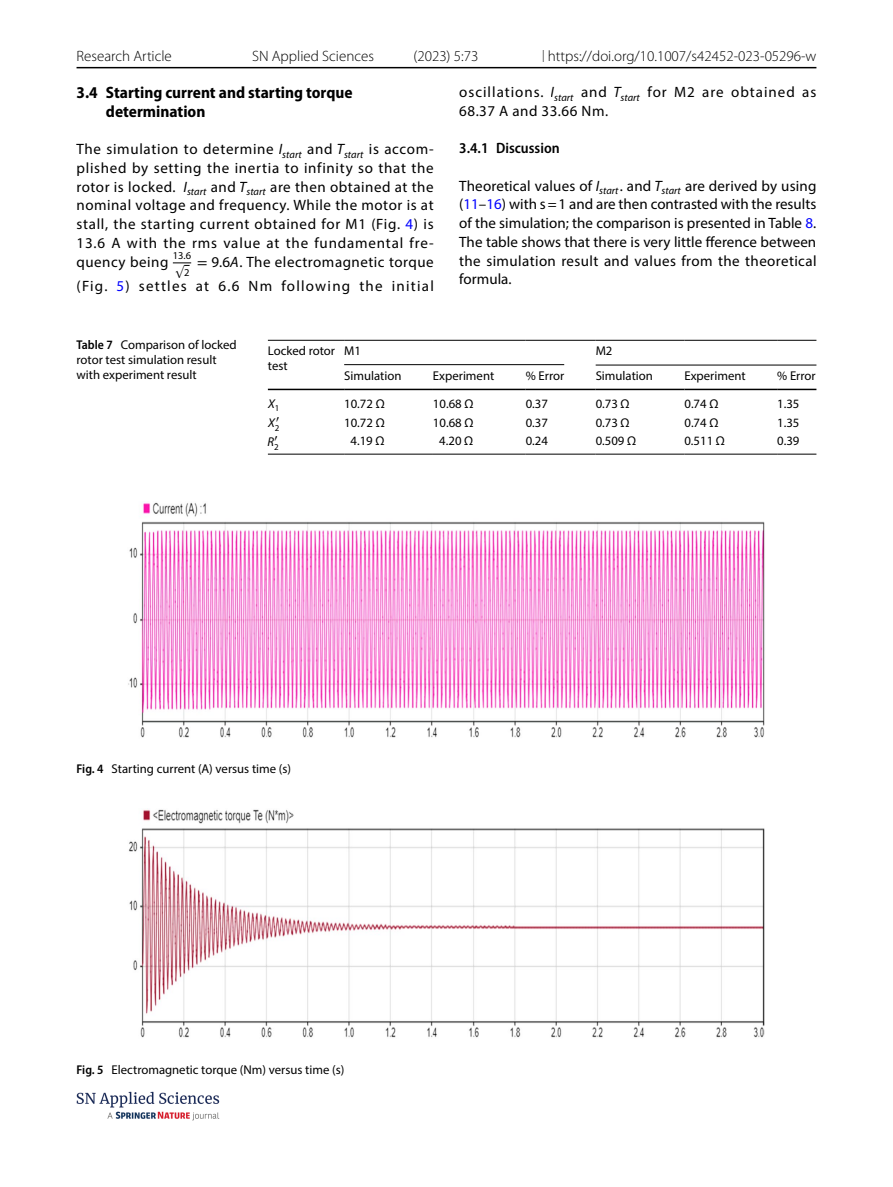
<style>
.page{position:relative;width:893px;height:1187px;background:#fff}
.page>*{position:absolute;margin:0;border:0;box-sizing:border-box;transform-origin:0 0}
.t1{font:700 semi-condensed 16.5px/18.8px "Myriad Pro";color:#000}
.t2{font:15px/18.8px "Myriad Pro";letter-spacing:.045em;color:#000;text-align:justify}
.t3{font:300 15px "Myriad Pro";color:#000}
.t4{font:15px/24.8px "Myriad Pro";letter-spacing:.075em;color:#000;text-align:right}
.t5{font:15px/18.8px "Myriad Pro";letter-spacing:.065em;color:#000}
.t6{font:600 semi-condensed 15px "Myriad Pro";color:#000}
.t7{font:12.75px/15px "Myriad Pro";color:#000}
.t8{font:12.75px "Myriad Pro It 31";color:#000}
.t9{font:12.75px "Myriad Pro It 65";color:#000}
.t10{font:10.5px "Myriad Pro Regular 36";color:#000}
.t11{font:10.5px "STIX Math Extensions Regular 8";color:#000}
.t12{font:8.85px "Myriad Pro Regular 7";color:#000}
.s1{font-size:12px}
.s2{font-family:"Myriad Pro It 49"}
.s3{font-family:"Myriad Pro It 32"}
.s4{color:#00f}
.s5{font-family:"STIX Math Regular 11"}
.s6{font-family:"Myriad Pro Regular 36"}
.s7{font-family:"Myriad Pro It 64"}
.s8{font-weight:600;font-stretch:semi-condensed}
</style>
<div class="page">
<hr style="left:77px;top:67px;width:739px;height:1px;background:#000">
<img style="left:77px;top:1091px;width:143px;height:29px">
<svg style="left:173px;top:262px;width:18px;height:4px"></svg>
<hr style="left:268px;top:340px;width:76px;height:1px;background:#000">
<hr style="left:268px;top:388px;width:76px;height:2px;background:#000">
<hr style="left:344px;top:340px;width:89px;height:1px;background:#000">
<hr style="left:433px;top:340px;width:93px;height:1px;background:#000">
<hr style="left:526px;top:340px;width:70px;height:1px;background:#000">
<hr style="left:596px;top:340px;width:88px;height:1px;background:#000">
<hr style="left:684px;top:340px;width:93px;height:1px;background:#000">
<hr style="left:777px;top:340px;width:39px;height:1px;background:#000">
<hr style="left:344px;top:388px;width:89px;height:2px;background:#000">
<hr style="left:433px;top:388px;width:93px;height:2px;background:#000">
<hr style="left:526px;top:388px;width:70px;height:2px;background:#000">
<hr style="left:596px;top:388px;width:88px;height:2px;background:#000">
<hr style="left:684px;top:388px;width:93px;height:2px;background:#000">
<hr style="left:777px;top:388px;width:39px;height:2px;background:#000">
<hr style="left:268px;top:453px;width:76px;height:1px;background:#000">
<hr style="left:344px;top:453px;width:89px;height:1px;background:#000">
<hr style="left:433px;top:453px;width:93px;height:1px;background:#000">
<hr style="left:526px;top:453px;width:70px;height:1px;background:#000">
<hr style="left:596px;top:453px;width:88px;height:1px;background:#000">
<hr style="left:684px;top:453px;width:93px;height:1px;background:#000">
<hr style="left:777px;top:453px;width:39px;height:1px;background:#000">
<hr style="left:344px;top:364px;width:220px;height:1px;background:#000">
<hr style="left:596px;top:364px;width:220px;height:1px;background:#000">
<img style="left:128px;top:502px;width:637px;height:236px">
<img style="left:129px;top:808px;width:636px;height:230px">
<p class="t3" style="left:77px;top:47px;width:97px">Research Article</p>
<p class="t3" style="left:252px;top:47px;width:123px">SN Applied Sciences</p>
<p class="t3" style="left:413px;top:47px;width:67px">(2023) 5:73</p>
<p class="t3" style="left:542px;top:47px;width:276px"><span class="s1">|</span> https://doi.org/10.1007/s42452-023-05296-w</p>
<p class="t1" style="left:106px;top:83px;width:248px;text-indent:-29px">3.4 Starting current and starting torque determination</p>
<p class="t2" style="left:77px;top:139px;width:359px">The simulation to determine <span class="s2">I</span><sub>start</sub> and <span class="s3">T</span><sub>start</sub> is accom&shy;plished by setting the inertia to infinity so that the rotor is locked. <span class="s2">I</span><sub>start</sub> and <span class="s3">T</span><sub>start</sub> are then obtained at the nominal voltage and frequency. While the motor is at stall, the starting current obtained for M1 (Fig. <span class="s4">4</span>) is 13.6 A with the rms value at the fundamental fre&shy;quency being</p>
<p class="t5" style="left:459px;top:82px;width:359px">oscillations. <span class="s2">I</span><sub>start</sub> and <span class="s3">T</span><sub>start</sub> for M2 are obtained as<br>68.37 A and 33.66 Nm.</p>
<p class="t6" style="left:459px;top:140px;width:102px">3.4.1 Discussion</p>
<p class="t2" style="left:459px;top:176px;width:359px">Theoretical values of <span class="s2">I</span><sub>start</sub>. and <span class="s3">T</span><sub>start</sub> are derived by using (<span class="s4">11</span>–<span class="s4">16</span>) with s=1 and are then contrasted with the results of the simulation; the comparison is presented in Table <span class="s4">8</span>.<br>The table shows that there is very little fference between the simulation result and values from the theoretical formula.</p>
<p class="t10" style="left:173px;top:252px;width:20px">13.6</p>
<p class="t11" style="left:174px;top:256px;width:11px">√</p>
<p class="t10" style="left:184px;top:268px;width:7px">2</p>
<p class="t4" style="left:77px;top:249px;width:359px"><span class="s5">=</span> <span class="s6">9.6</span><span class="s7">A</span>. The electromagnetic torque<br>(Fig. <span class="s4">5</span>) settles at 6.6 Nm following the initial</p>
<p class="t7" style="left:77px;top:337px;width:162px"><span class="s8">Table 7</span> Comparison of locked rotor test simulation result with experiment result</p>
<p class="t7" style="left:268px;top:343px;width:69px">Locked rotor test</p>
<p class="t7" style="left:344px;top:343px;width:18px">M1</p>
<p class="t7" style="left:596px;top:343px;width:18px">M2</p>
<p class="t7" style="left:344px;top:367px;width:59px">Simulation</p>
<p class="t7" style="left:433px;top:367px;width:63px">Experiment</p>
<p class="t7" style="left:526px;top:367px;width:40px">% Error</p>
<p class="t7" style="left:596px;top:367px;width:59px">Simulation</p>
<p class="t7" style="left:684px;top:367px;width:63px">Experiment</p>
<p class="t7" style="left:777px;top:367px;width:40px">% Error</p>
<p class="t8" style="left:268px;top:398px;width:13px">X<sub>1</sub></p>
<p class="t7" style="left:344px;top:396px;width:42px">10.72 Ω</p>
<p class="t7" style="left:433px;top:396px;width:42px">10.68 Ω</p>
<p class="t7" style="left:526px;top:396px;width:24px">0.37</p>
<p class="t7" style="left:596px;top:396px;width:35px">0.73 Ω</p>
<p class="t7" style="left:684px;top:396px;width:35px">0.74 Ω</p>
<p class="t7" style="left:777px;top:396px;width:24px">1.35</p>
<p class="t8" style="left:268px;top:417px;width:12px">X<sup>′</sup></p>
<p class="t12" style="left:275px;top:425px;width:6px">2</p>
<p class="t7" style="left:344px;top:414px;width:42px">10.72 Ω</p>
<p class="t7" style="left:433px;top:414px;width:42px">10.68 Ω</p>
<p class="t7" style="left:526px;top:414px;width:24px">0.37</p>
<p class="t7" style="left:596px;top:414px;width:35px">0.73 Ω</p>
<p class="t7" style="left:684px;top:414px;width:35px">0.74 Ω</p>
<p class="t7" style="left:777px;top:414px;width:24px">1.35</p>
<p class="t9" style="left:267px;top:436px;width:11px">R<sup>′</sup></p>
<p class="t12" style="left:274px;top:444px;width:6px">2</p>
<p class="t7" style="left:351px;top:433px;width:35px">4.19 Ω</p>
<p class="t7" style="left:439px;top:433px;width:35px">4.20 Ω</p>
<p class="t7" style="left:526px;top:433px;width:24px">0.24</p>
<p class="t7" style="left:596px;top:433px;width:42px">0.509 Ω</p>
<p class="t7" style="left:684px;top:433px;width:42px">0.511 Ω</p>
<p class="t7" style="left:777px;top:433px;width:24px">0.39</p>
<p class="t7" style="left:77px;top:761px;width:216px"><span class="s8">Fig. 4</span> Starting current (A) versus time (s)</p>
<p class="t7" style="left:77px;top:1061px;width:269px"><span class="s8">Fig. 5</span> Electromagnetic torque (Nm) versus time (s)</p>
</div>
